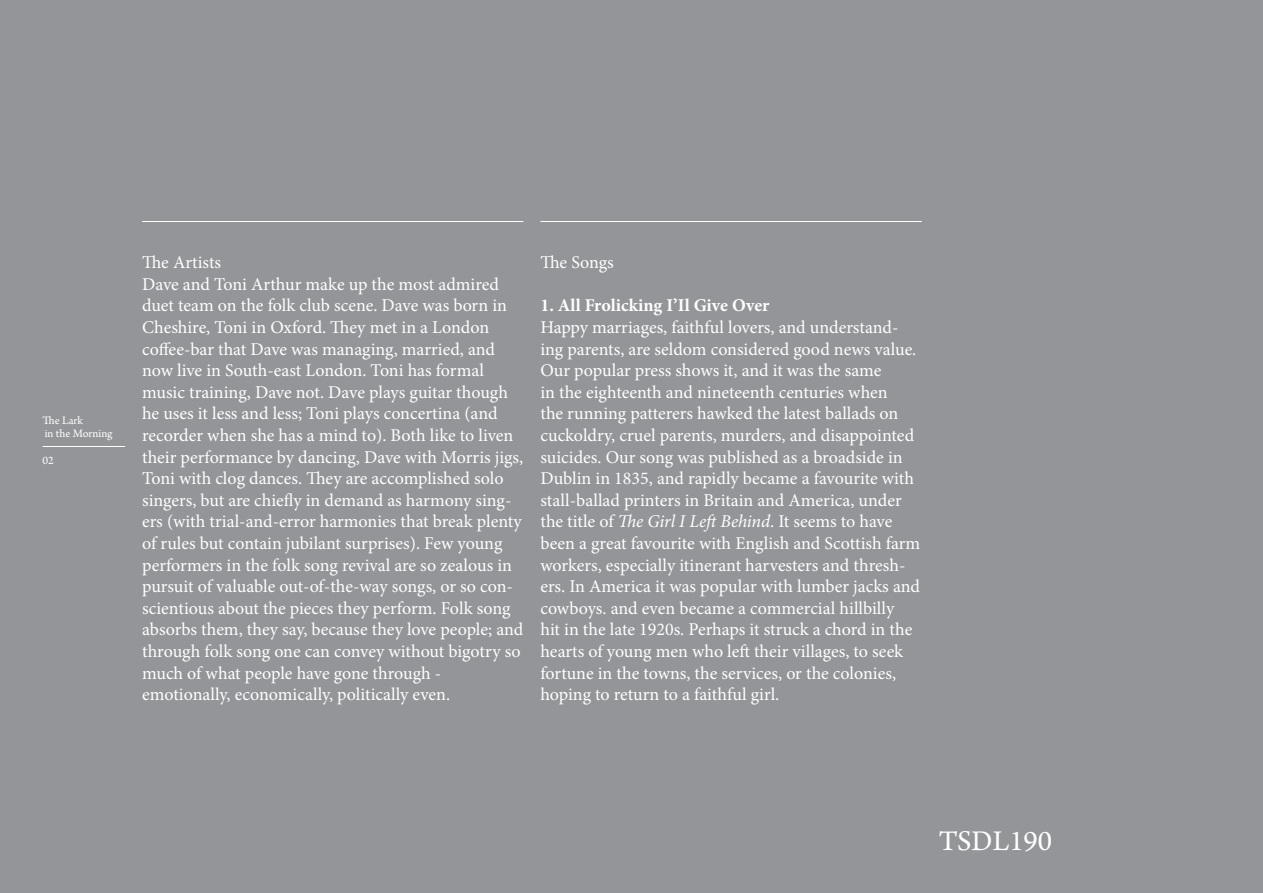
<style>
.page{position:relative;width:1263px;height:893px;background:#939598}
.page>*{position:absolute;margin:0;border:0;box-sizing:border-box;transform-origin:0 0}
.t1{font:30px "Arno Pro";color:#fff}
.t2{font:18px/21.6px "Minion Pro";color:#fff}
.t3{font:700 18px "Minion Pro";color:#fff}
.t4{font:12px/13.5px "Arno Pro";color:#fff}
.s1{font-style:italic}
</style>
<div class="page">
<hr style="left:43px;top:446px;width:82px;height:1px;background:#fff">
<hr style="left:142px;top:221px;width:381px;height:1px;background:#fff">
<hr style="left:540px;top:221px;width:382px;height:1px;background:#fff">
<p class="t4" style="left:43px;top:414px;width:72px">The Lark<br>in the Morning</p>
<p class="t4" style="left:43px;top:455px;width:13px">02</p>
<p class="t2" style="left:142px;top:252px;width:81px">The Artists</p>
<p class="t2" style="left:142px;top:273px;width:383px">Dave and Toni Arthur make up the most admired duet team on the folk club scene. Dave was born in Cheshire, Toni in Oxford. They met in a London coffee-bar that Dave was managing, married, and now live in South-east London. Toni has formal music training, Dave not. Dave plays guitar though he uses it less and less; Toni plays concertina (and recorder when she has a mind to). Both like to liven their performance by dancing, Dave with Morris jigs, Toni with clog dances. They are accomplished solo singers, but are chiefly in demand as harmony sing&shy;ers (with trial-and-error harmonies that break plenty of rules but contain jubilant surprises). Few young performers in the folk song revival are so zealous in pursuit of valuable out-of-the-way songs, or so con&shy;scientious about the pieces they perform. Folk song absorbs them, they say, because they love people; and through folk song one can convey without bigotry so much of what people have gone through - emotionally, economically, politically even.</p>
<p class="t2" style="left:540px;top:252px;width:75px">The Songs</p>
<p class="t3" style="left:540px;top:293px;width:231px">1. All Frolicking I’Il Give Over</p>
<p class="t2" style="left:540px;top:317px;width:381px">Happy marriages, faithful lovers, and understand&shy;ing parents, are seldom considered good news value.<br>Our popular press shows it, and it was the same<br>in the eighteenth and nineteenth centuries when<br>the running patterers hawked the latest ballads on cuckoldry, cruel parents, murders, and disappointed suicides. Our song was published as a broadside in Dublin in 1835, and rapidly became a favourite with stall-ballad printers in Britain and America, under the title of <span class="s1">The Girl I Left Behind</span>. It seems to have been a great favourite with English and Scottish farm workers, especially itinerant harvesters and thresh&shy;ers. In America it was popular with lumber jacks and cowboys. and even became a commercial hillbilly<br>hit in the late 1920s. Perhaps it struck a chord in the hearts of young men who left their villages, to seek fortune in the towns, the services, or the colonies, hoping to return to a faithful girl.</p>
<p class="t1" style="left:939px;top:824px;width:115px">TSDL190</p>
</div>
